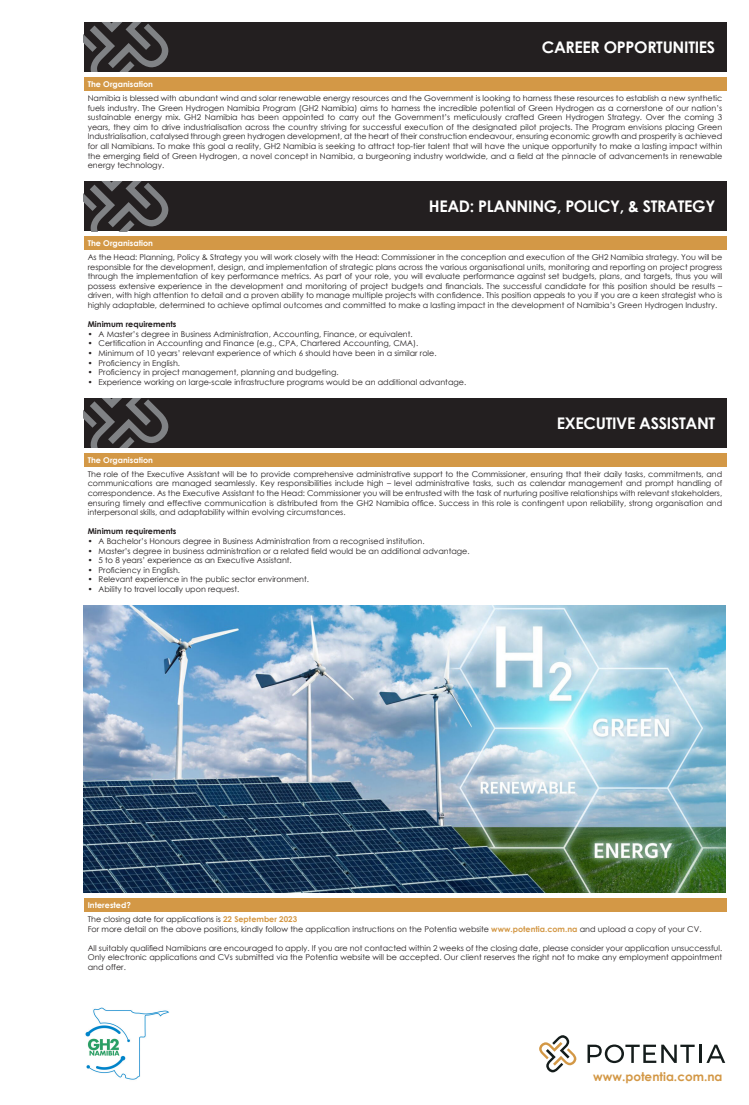
<style>
.page{position:relative;width:749px;height:1105px;background:#fff}
.page>*{position:absolute;margin:0;border:0;box-sizing:border-box;transform-origin:0 0}
.t1{font:700 16px "Century Gothic";letter-spacing:-.02em;color:#fff}
.t2{font:700 12px "Century Gothic";color:#d39846}
.t3{font:8px/9.6px "Century Gothic";color:#231f20;text-align:justify}
.t4{font:700 8px "Century Gothic";color:#fff}
.t5{font:700 8px "Century Gothic";color:#231f20}
.s1{font-weight:700;color:#d39846}
</style>
<div class="page">
<div style="left:84px;top:23px;width:641px;height:49px;background:#231f20"></div>
<svg style="left:84px;top:23px;width:84px;height:49px"></svg>
<div style="left:84px;top:182px;width:641px;height:49px;background:#231f20"></div>
<svg style="left:84px;top:182px;width:84px;height:49px"></svg>
<div style="left:84px;top:398px;width:641px;height:50px;background:#231f20"></div>
<svg style="left:84px;top:398px;width:84px;height:50px"></svg>
<div style="left:84px;top:77px;width:641px;height:14px;background:#d39846"></div>
<div style="left:84px;top:236px;width:641px;height:14px;background:#d39846"></div>
<div style="left:84px;top:453px;width:641px;height:14px;background:#d39846"></div>
<div style="left:84px;top:898px;width:641px;height:14px;background:#d39846"></div>
<svg style="left:539px;top:1035px;width:37px;height:38px"></svg>
<svg style="left:587px;top:1045px;width:107px;height:18px"></svg>
<hr style="left:698px;top:1045px;width:3px;height:18px;background:#141c1b">
<svg style="left:706px;top:1045px;width:18px;height:18px"></svg>
<img style="left:84px;top:606px;width:640px;height:286px">
<img style="left:85px;top:1007px;width:84px;height:73px">
<p class="t1" style="left:541px;top:35px;width:175px">CAREER OPPORTUNITIES</p>
<p class="t4" style="left:88px;top:78px;width:67px">The Organisation</p>
<p class="t3" style="left:88px;top:93px;width:635px">Namibia is blessed with abundant wind and solar renewable energy resources and the Government is looking to harness these resources to establish a new synthetic fuels industry. The Green Hydrogen Namibia Program (GH2 Namibia) aims to harness the incredible potential of Green Hydrogen as a cornerstone of our nation’s sustainable energy mix. GH2 Namibia has been appointed to carry out the Government’s meticulously crafted Green Hydrogen Strategy. Over the coming 3 years, they aim to drive industrialisation across the country striving for successful execution of the designated pilot projects. The Program envisions placing Green Industrialisation, catalysed through green hydrogen development, at the heart of their construction endeavour, ensuring economic growth and prosperity is achieved for all Namibians. To make this goal a reality, GH2 Namibia is seeking to attract top-tier talent that will have the unique opportunity to make a lasting impact within the emerging field of Green Hydrogen, a novel concept in Namibia, a burgeoning industry worldwide, and a field at the pinnacle of advancements in renewable energy technology.</p>
<p class="t1" style="left:428px;top:194px;width:288px">HEAD: PLANNING, POLICY, &amp; STRATEGY</p>
<p class="t4" style="left:88px;top:237px;width:67px">The Organisation</p>
<p class="t3" style="left:88px;top:252px;width:635px">As the Head: Planning, Policy &amp; Strategy you will work closely with the Head: Commissioner in the conception and execution of the GH2 Namibia strategy. You will be responsible for the development, design, and implementation of strategic plans across the various organisational units, monitoring and reporting on project progress through the implementation of key performance metrics. As part of your role, you will evaluate performance against set budgets, plans, and targets, thus you will possess extensive experience in the development and monitoring of project budgets and financials. The successful candidate for this position should be results – driven, with high attention to detail and a proven ability to manage multiple projects with confidence. This position appeals to you if you are a keen strategist who is highly adaptable, determined to achieve optimal outcomes and committed to make a lasting impact in the development of Namibia’s Green Hydrogen Industry.</p>
<p class="t5" style="left:88px;top:318px;width:90px">Minimum requirements</p>
<p class="t3" style="left:88px;top:329px;width:326px">• A Master’s degree in Business Administration, Accounting, Finance, or equivalent.</p>
<p class="t3" style="left:88px;top:339px;width:332px">• Certification in Accounting and Finance (e.g., CPA, Chartered Accounting, CMA).</p>
<p class="t3" style="left:88px;top:348px;width:350px">• Minimum of 10 years’ relevant experience of which 6 should have been in a similar role.</p>
<p class="t3" style="left:88px;top:358px;width:94px">• Proficiency in English.</p>
<p class="t3" style="left:88px;top:367px;width:252px">• Proficiency in project management, planning and budgeting.</p>
<p class="t3" style="left:88px;top:377px;width:380px">• Experience working on large-scale infrastructure programs would be an additional advantage.</p>
<p class="t1" style="left:556px;top:411px;width:160px">EXECUTIVE ASSISTANT</p>
<p class="t4" style="left:88px;top:454px;width:67px">The Organisation</p>
<p class="t3" style="left:88px;top:469px;width:635px">The role of the Executive Assistant will be to provide comprehensive administrative support to the Commissioner, ensuring that their daily tasks, commitments, and communications are managed seamlessly. Key responsibilities include high – level administrative tasks, such as calendar management and prompt handling of correspondence. As the Executive Assistant to the Head: Commissioner you will be entrusted with the task of nurturing positive relationships with relevant stakeholders, ensuring timely and effective communication is distributed from the GH2 Namibia office. Success in this role is contingent upon reliability, strong organisation and interpersonal skills, and adaptability within evolving circumstances.</p>
<p class="t5" style="left:88px;top:525px;width:90px">Minimum requirements</p>
<p class="t3" style="left:88px;top:536px;width:338px">• A Bachelor’s Honours degree in Business Administration from a recognised institution.</p>
<p class="t3" style="left:88px;top:546px;width:383px">• Master’s degree in business administration or a related field would be an additional advantage.</p>
<p class="t3" style="left:88px;top:555px;width:205px">• 5 to 8 years’ experience as an Executive Assistant.</p>
<p class="t3" style="left:88px;top:565px;width:94px">• Proficiency in English.</p>
<p class="t3" style="left:88px;top:575px;width:223px">• Relevant experience in the public sector environment.</p>
<p class="t3" style="left:88px;top:584px;width:153px">• Ability to travel locally upon request.</p>
<p class="t4" style="left:88px;top:899px;width:45px">Interested?</p>
<p class="t3" style="left:88px;top:914px;width:211px">The closing date for applications is <span class="s1">22 September 2023</span></p>
<p class="t3" style="left:88px;top:924px;width:615px">For more detail on the above positions, kindly follow the application instructions on the Potentia website <span class="s1">www.potentia.com.na</span> and upload a copy of your CV.</p>
<p class="t3" style="left:88px;top:943px;width:635px">All suitably qualified Namibians are encouraged to apply. If you are not contacted within 2 weeks of the closing date, please consider your application unsuccessful.<br>Only electronic applications and CVs submitted via the Potentia website will be accepted. Our client reserves the right not to make any employment appointment and offer.</p>
<p class="t2" style="left:592px;top:1068px;width:131px">www.potentia.com.na</p>
</div>
